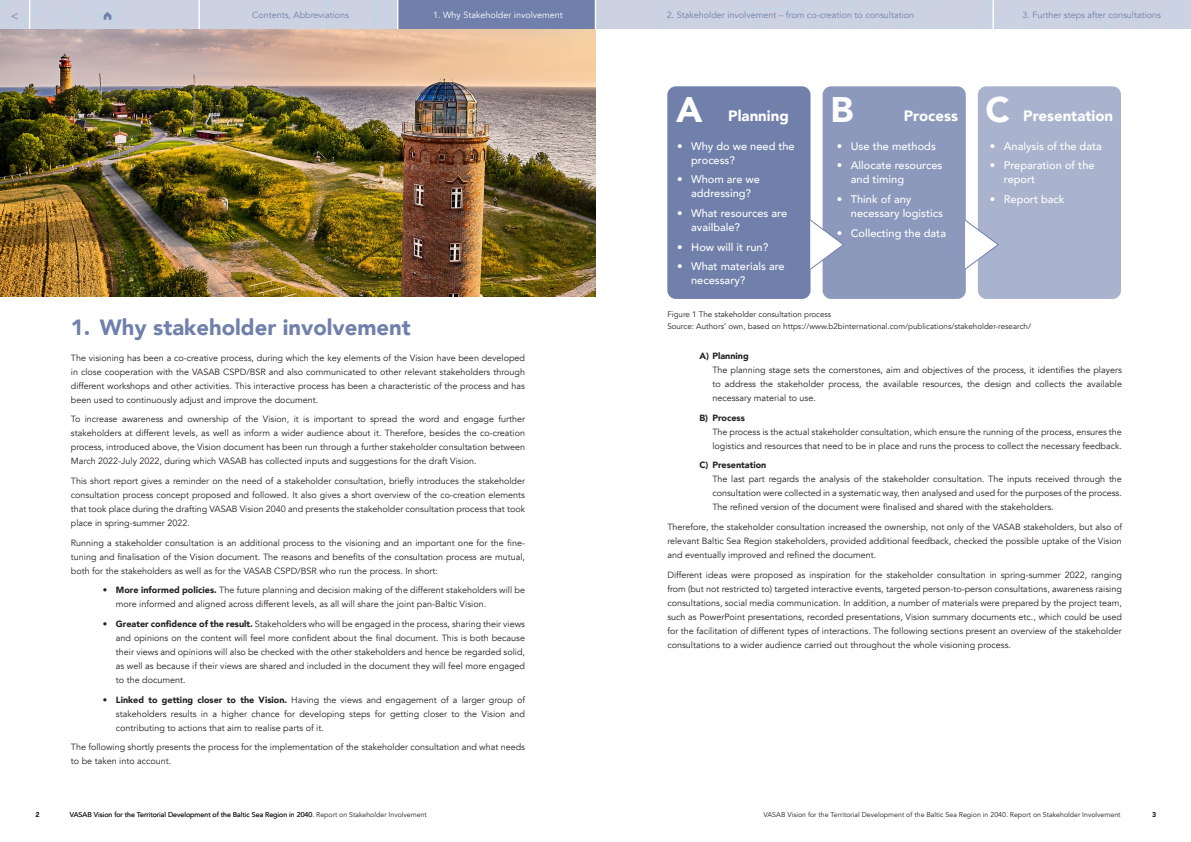
<style>
.page{position:relative;width:1191px;height:842px;background:#fff}
.page>*{position:absolute;margin:0;border:0;box-sizing:border-box;transform-origin:0 0}
.Uzskaitijums{font:900 35.5px "Avenir";color:#fff}
.Lielais_virsraksts{font:900 22px "Avenir";color:#7080ab}
.Uzskaitijums-2{font:900 15px "Avenir";color:#fff}
.t1{font:12px "Avenir";color:#7080ab}
.Uzskaitijums-3{font:500 11px/14px "Avenir";color:#fff}
.Pamatteksts_2{font:9px/14px "Avenir";color:#231f20;text-align:justify}
.Pamatteksts{font:9px/14px "Avenir";color:#231f20;text-align:justify}
.Uzskaitijums-4{font:9px/14px "Avenir";color:#231f20}
.t2{font:9px "Avenir";color:#7080ab}
.t3{font:9px "Avenir";color:#fff}
.Pamatteksts-2{font:8px/12px "Avenir";color:#231f20}
.Lielais_virsraksts-2{font:7px "Avenir";color:#231f20}
.t4{font:900 7px "Avenir";color:#231f20}
.s1{font-weight:900}
</style>
<div class="page">
<svg style="left:0;top:0;width:1191px;height:29px;background:#bdc4d9"></svg>
<img style="left:0;top:30px;width:595px;height:266px">
<div style="left:667px;top:86px;width:143px;height:213px;background:#7080ab;border-radius:9px"></div>
<div style="left:822px;top:86px;width:143px;height:213px;background:#8d99bc;border-radius:9px"></div>
<div style="left:977px;top:86px;width:144px;height:213px;background:#a9b3cd;border-radius:9px"></div>
<svg style="left:810px;top:219px;width:34px;height:51px"></svg>
<svg style="left:965px;top:219px;width:34px;height:51px"></svg>
<h3 class="t1" style="left:11px;top:8px;width:9px">&lt;</h3>
<p class="t2" style="left:252px;top:9px;width:98px">Contents, Abbreviations</p>
<p class="t3" style="left:433px;top:9px;width:131px">1. Why Stakeholder involvement</p>
<p class="t2" style="left:667px;top:9px;width:249px">2. Stakeholder involvement – from co-creation to consultation</p>
<p class="t2" style="left:1022px;top:9px;width:140px">3. Further steps after consultations</p>
<p class="Lielais_virsraksts" style="left:71px;top:309px;width:341px">1. Why stakeholder involvement</p>
<p class="Pamatteksts" style="left:71px;top:351px;width:456px">The visioning has been a co-creative process, during which the key elements of the Vision have been developed in close cooperation with the VASAB CSPD/BSR and also communicated to other relevant stakeholders through different workshops and other activities. This interactive process has been a characteristic of the process and has been used to continuously adjust and improve the document.</p>
<p class="Pamatteksts_2" style="left:71px;top:412px;width:456px">To increase awareness and ownership of the Vision, it is important to spread the word and engage further stakeholders at different levels, as well as inform a wider audience about it. Therefore, besides the co-creation process, introduced above, the Vision document has been run through a further stakeholder consultation between March 2022-July 2022, during which VASAB has collected inputs and suggestions for the draft Vision.</p>
<p class="Pamatteksts_2" style="left:71px;top:474px;width:456px">This short report gives a reminder on the need of a stakeholder consultation, briefly introduces the stakeholder consultation process concept proposed and followed. It also gives a short overview of the co-creation elements that took place during the drafting VASAB Vision 2040 and presents the stakeholder consultation process that took place in spring-summer 2022.</p>
<p class="Pamatteksts_2" style="left:71px;top:536px;width:456px">Running a stakeholder consultation is an additional process to the visioning and an important one for the fine&shy;tuning and finalisation of the Vision document. The reasons and benefits of the consultation process are mutual, both for the stakeholders as well as for the VASAB CSPD/BSR who run the process. In short:</p>
<p class="Pamatteksts" style="left:116px;top:583px;width:410px;text-indent:-13px">• <span class="s1">More informed policies.</span> The future planning and decision making of the different stakeholders will be more informed and aligned across different levels, as all will share the joint pan-Baltic Vision.</p>
<p class="Pamatteksts" style="left:116px;top:617px;width:411px;text-indent:-13px">• <span class="s1">Greater confidence of the result.</span> Stakeholders who will be engaged in the process, sharing their views and opinions on the content will feel more confident about the final document. This is both because their views and opinions will also be checked with the other stakeholders and hence be regarded solid, as well as because if their views are shared and included in the document they will feel more engaged to the document.</p>
<p class="Pamatteksts" style="left:116px;top:693px;width:411px;text-indent:-13px">• <span class="s1">Linked to getting closer to the Vision.</span> Having the views and engagement of a larger group of stakeholders results in a higher chance for developing steps for getting closer to the Vision and contributing to actions that aim to realise parts of it.</p>
<p class="Pamatteksts_2" style="left:71px;top:740px;width:456px">The following shortly presents the process for the implementation of the stakeholder consultation and what needs to be taken into account.</p>
<p class="Uzskaitijums" style="left:676px;top:79px;width:28px">A</p>
<p class="Uzskaitijums" style="left:830px;top:79px;width:25px">B</p>
<p class="Uzskaitijums-2" style="left:728px;top:103px;width:62px">Planning</p>
<p class="Uzskaitijums-3" style="left:691px;top:138px;width:105px;text-indent:-14px">• Why do we need the process?</p>
<p class="Uzskaitijums-3" style="left:677px;top:172px;width:84px;text-align:center">• Whom are we addressing?</p>
<p class="Uzskaitijums-3" style="left:691px;top:206px;width:97px;text-indent:-14px">• What resources are availbale?</p>
<p class="Uzskaitijums-3" style="left:677px;top:239px;width:92px">• How will it run?</p>
<p class="Uzskaitijums-3" style="left:691px;top:259px;width:95px;text-indent:-14px">• What materials are necessary?</p>
<p class="Uzskaitijums-2" style="left:903px;top:103px;width:56px">Process</p>
<p class="Uzskaitijums-3" style="left:837px;top:138px;width:100px">• Use the methods</p>
<p class="Uzskaitijums-3" style="left:851px;top:158px;width:93px;text-indent:-14px">• Allocate resources and timing</p>
<p class="Uzskaitijums-3" style="left:851px;top:192px;width:94px;text-indent:-14px">• Think of any necessary logistics</p>
<p class="Uzskaitijums-3" style="left:837px;top:225px;width:111px">• Collecting the data</p>
<p class="Uzskaitijums" style="left:985px;top:79px;width:26px">C</p>
<p class="Uzskaitijums-2" style="left:1023px;top:103px;width:91px">Presentation</p>
<p class="Uzskaitijums-3" style="left:989px;top:138px;width:114px">• Analysis of the data</p>
<p class="Uzskaitijums-3" style="left:1003px;top:158px;width:92px;text-indent:-14px">• Preparation of the report</p>
<p class="Uzskaitijums-3" style="left:989px;top:192px;width:76px">• Report back</p>
<p class="Pamatteksts-2" style="left:667px;top:308px;width:365px">Figure 1 The stakeholder consultation process<br>Source: Authors’ own, based on https://www.b2binternational.com/publications/stakeholder-research/</p>
<p class="Uzskaitijums-4" style="left:712px;top:349px;width:411px;text-indent:-13px"><span class="s1">A) Planning<br></span>The planning stage sets the cornerstones, aim and objectives of the process, it identifies the players to address the stakeholder process, the available resources, the design and collects the available necessary material to use.</p>
<p class="Uzskaitijums-4" style="left:712px;top:411px;width:411px;text-indent:-13px"><span class="s1">B) Process<br></span>The process is the actual stakeholder consultation, which ensure the running of the process, ensures the logistics and resources that need to be in place and runs the process to collect the necessary feedback.</p>
<p class="Uzskaitijums-4" style="left:712px;top:458px;width:411px;text-indent:-13px"><span class="s1">C) Presentation<br></span>The last part regards the analysis of the stakeholder consultation. The inputs received through the consultation were collected in a systematic way, then analysed and used for the purposes of the process.<br>The refined version of the document were finalised and shared with the stakeholders.</p>
<p class="Pamatteksts_2" style="left:667px;top:520px;width:456px">Therefore, the stakeholder consultation increased the ownership, not only of the VASAB stakeholders, but also of relevant Baltic Sea Region stakeholders, provided additional feedback, checked the possible uptake of the Vision and eventually improved and refined the document.</p>
<p class="Pamatteksts_2" style="left:667px;top:568px;width:456px">Different ideas were proposed as inspiration for the stakeholder consultation in spring-summer 2022, ranging from (but not restricted to) targeted interactive events, targeted person-to-person consultations, awareness raising consultations, social media communication. In addition, a number of materials were prepared by the project team, such as PowerPoint presentations, recorded presentations, Vision summary documents etc., which could be used for the facilitation of different types of interactions. The following sections present an overview of the stakeholder consultations to a wider audience carried out throughout the whole visioning process.</p>
<p class="Lielais_virsraksts-2" style="left:70px;top:810px;width:358px">VASAB Vision for the Territorial Development of the Baltic Sea Region in 2040. Report on Stakeholder Involvement</p>
<p class="Lielais_virsraksts-2" style="left:763px;top:810px;width:358px">VASAB Vision for the Territorial Development of the Baltic Sea Region in 2040. Report on Stakeholder Involvement</p>
<p class="t4" style="left:35px;top:809px;width:6px">2</p>
<p class="t4" style="left:1152px;top:809px;width:6px">3</p>
</div>
